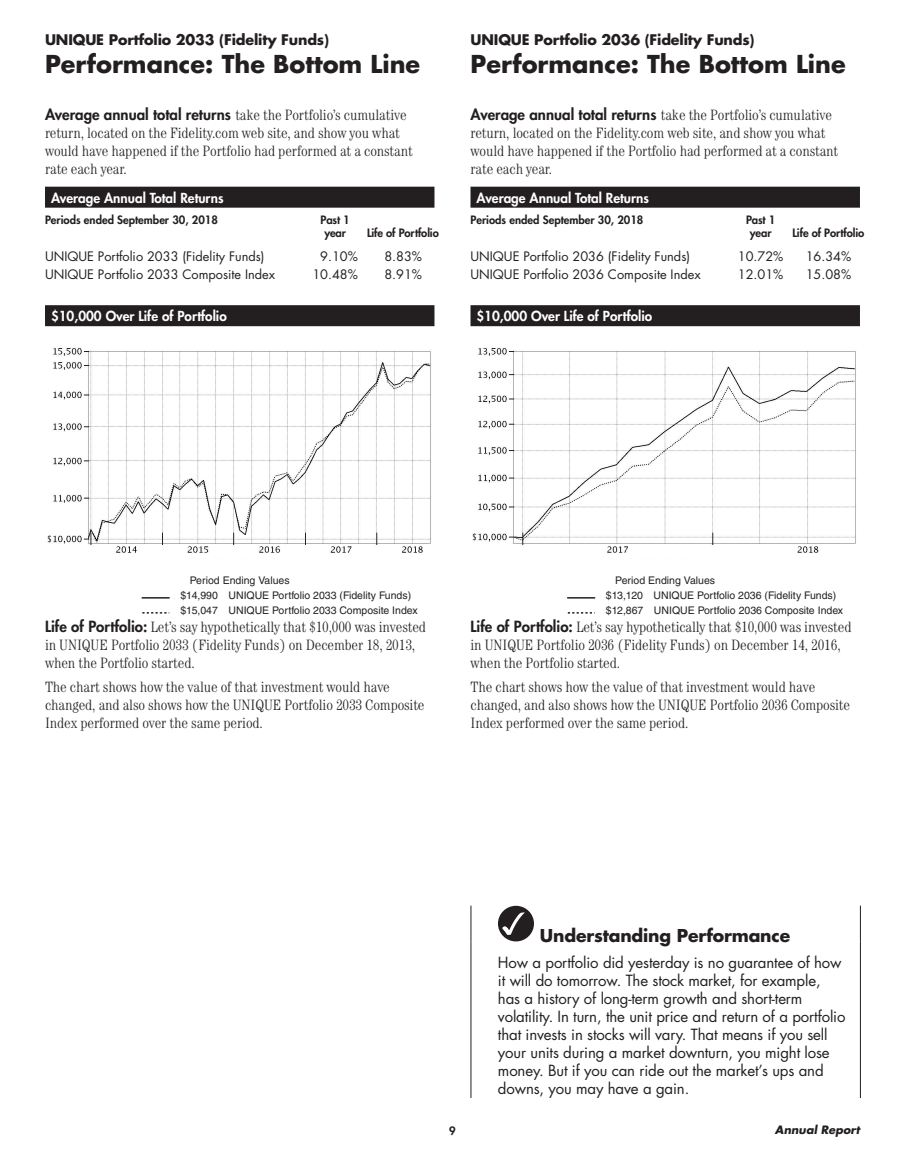
<style>
.page{position:relative;width:905px;height:1161px;background:#fff}
.page>*{position:absolute;margin:0;border:0;box-sizing:border-box;transform-origin:0 0}
.t1{font:700 24px "Futura Std";color:#231f20}
.t2{font:700 17.25px "Futura Std";letter-spacing:-.01em;color:#231f20}
.t3{font:300 condensed 15px/18px "Century Std";letter-spacing:-.01em;color:#231f20}
.t4{font:15px/18px "Futura Std";letter-spacing:-.01em;color:#231f20}
.t5{font:700 14.25px "Futura Std";letter-spacing:-.01em;color:#231f20}
.t6{font:800 13.5px "Futura Std";color:#fff}
.t7{font:12.75px "Futura Std";color:#231f20}
.t8{font:800 11.25px/13.5px "Futura Std";color:#231f20;text-align:center}
.t9{font:italic 700 11.25px "Futura Std";color:#231f20}
.t10{font:10.5px/15px "Helvetica LT Std";color:#231f20}
.s1{font-family:"Futura Std";font-weight:800;font-stretch:normal}
</style>
<div class="page">
<hr style="left:470px;top:906px;width:1px;height:36px;background:#231f20">
<hr style="left:859px;top:906px;width:1px;height:36px;background:#231f20">
<hr style="left:470px;top:942px;width:1px;height:156px;background:#231f20">
<hr style="left:859px;top:942px;width:1px;height:156px;background:#231f20">
<div style="left:498px;top:906px;width:36px;height:35px;background:#231f20;border-radius:50%"></div>
<svg style="left:502px;top:912px;width:22px;height:23px"></svg>
<div style="left:45px;top:187px;width:389px;height:21px;background:#231f20"></div>
<div style="left:45px;top:305px;width:389px;height:21px;background:#231f20"></div>
<img style="left:47px;top:348px;width:384px;height:205px">
<hr style="left:142px;top:597px;width:27px;height:2px;background:#231f20">
<svg style="left:142px;top:612px;width:27px;height:2px"></svg>
<div style="left:470px;top:187px;width:390px;height:21px;background:#231f20"></div>
<div style="left:470px;top:305px;width:390px;height:21px;background:#231f20"></div>
<img style="left:472px;top:348px;width:384px;height:205px">
<hr style="left:567px;top:597px;width:27px;height:2px;background:#231f20">
<svg style="left:567px;top:612px;width:25px;height:2px"></svg>
<p class="t5" style="left:45px;top:30px;width:285px">UNIQUE Portfolio 2033 (Fidelity Funds)</p>
<h1 class="t1" style="left:45px;top:48px;width:377px">Performance: The Bottom Line</h1>
<p class="t3" style="left:45px;top:106px;width:369px"><span class="s1">Average annual total returns</span> take the Portfolio’s cumulative return, located on the Fidelity.com web site, and show you what would have happened if the Portfolio had performed at a constant rate each year.</p>
<p class="t6" style="left:51px;top:189px;width:174px">Average Annual Total Returns</p>
<p class="t8" style="left:45px;top:213px;width:174px">Periods ended September 30, 2018</p>
<p class="t8" style="left:320px;top:213px;width:31px">Past 1 year</p>
<p class="t8" style="left:367px;top:226px;width:73px">Life of Portfolio</p>
<p class="t7" style="left:45px;top:248px;width:221px">UNIQUE Portfolio 2033 (Fidelity Funds)</p>
<p class="t7" style="left:320px;top:248px;width:39px">9.10%</p>
<p class="t7" style="left:384px;top:248px;width:39px">8.83%</p>
<p class="t7" style="left:45px;top:266px;width:232px">UNIQUE Portfolio 2033 Composite Index</p>
<p class="t7" style="left:312px;top:266px;width:47px">10.48%</p>
<p class="t7" style="left:384px;top:266px;width:39px">8.91%</p>
<p class="t6" style="left:51px;top:308px;width:177px">$10,000 Over Life of Portfolio</p>
<p class="t5" style="left:470px;top:30px;width:285px">UNIQUE Portfolio 2036 (Fidelity Funds)</p>
<h1 class="t1" style="left:470px;top:48px;width:377px">Performance: The Bottom Line</h1>
<p class="t3" style="left:470px;top:106px;width:369px"><span class="s1">Average annual total returns</span> take the Portfolio’s cumulative return, located on the Fidelity.com web site, and show you what would have happened if the Portfolio had performed at a constant rate each year.</p>
<p class="t6" style="left:476px;top:189px;width:174px">Average Annual Total Returns</p>
<p class="t8" style="left:470px;top:213px;width:174px">Periods ended September 30, 2018</p>
<p class="t8" style="left:746px;top:213px;width:31px">Past 1 year</p>
<p class="t8" style="left:792px;top:226px;width:73px">Life of Portfolio</p>
<p class="t7" style="left:470px;top:248px;width:221px">UNIQUE Portfolio 2036 (Fidelity Funds)</p>
<p class="t7" style="left:738px;top:248px;width:47px">10.72%</p>
<p class="t7" style="left:805px;top:248px;width:47px">16.34%</p>
<p class="t7" style="left:470px;top:266px;width:232px">UNIQUE Portfolio 2036 Composite Index</p>
<p class="t7" style="left:738px;top:266px;width:47px">12.01%</p>
<p class="t7" style="left:805px;top:266px;width:47px">15.08%</p>
<p class="t6" style="left:476px;top:308px;width:177px">$10,000 Over Life of Portfolio</p>
<p class="t10" style="left:180px;top:572px;width:239px;text-indent:9px">Period Ending Values<br>$14,990 UNIQUE Portfolio 2033 (Fidelity Funds) $15,047 UNIQUE Portfolio 2033 Composite Index</p>
<p class="t3" style="left:45px;top:617px;width:382px"><span class="s1">Life of Portfolio:</span> Let’s say hypothetically that $10,000 was invested in UNIQUE Portfolio 2033 (Fidelity Funds) on December 18, 2013, when the Portfolio started.</p>
<p class="t3" style="left:45px;top:677px;width:381px">The chart shows how the value of that investment would have changed, and also shows how the UNIQUE Portfolio 2033 Composite<br>Index performed over the same period.</p>
<p class="t10" style="left:606px;top:572px;width:239px;text-indent:9px">Period Ending Values<br>$13,120 UNIQUE Portfolio 2036 (Fidelity Funds) $12,867 UNIQUE Portfolio 2036 Composite Index</p>
<p class="t3" style="left:470px;top:617px;width:382px"><span class="s1">Life of Portfolio:</span> Let’s say hypothetically that $10,000 was invested in UNIQUE Portfolio 2036 (Fidelity Funds) on December 14, 2016, when the Portfolio started.</p>
<p class="t3" style="left:470px;top:677px;width:381px">The chart shows how the value of that investment would have changed, and also shows how the UNIQUE Portfolio 2036 Composite<br>Index performed over the same period.</p>
<p class="t2" style="left:540px;top:924px;width:252px">Understanding Performance</p>
<p class="t4" style="left:498px;top:953px;width:349px">How a portfolio did yesterday is no guarantee of how it will do tomorrow. The stock market, for example, has a history of long-term growth and short-term volatility. In turn, the unit price and return of a portfolio that invests in stocks will vary. That means if you sell your units during a market downturn, you might lose money. But if you can ride out the market’s ups and downs, you may have a gain.</p>
<p class="t8" style="left:449px;top:1125px;width:8px">9</p>
<p class="t9" style="left:775px;top:1123px;width:86px">Annual Report</p>
</div>
